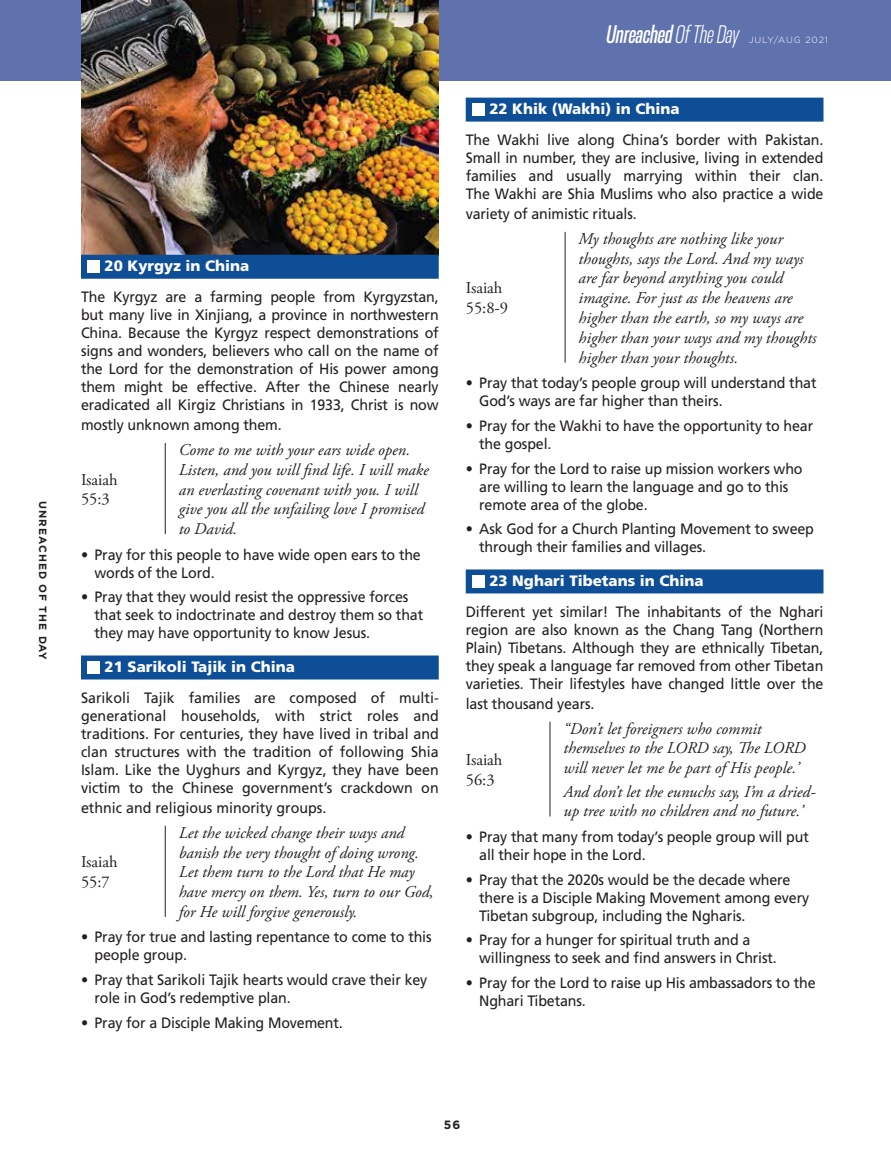
<style>
.page{position:relative;width:891px;height:1161px;background:#fff}
.page>*{position:absolute;margin:0;border:0;box-sizing:border-box;transform-origin:0 0}
.t1{font:italic 500 condensed 27px "Resolve";color:#fff}
.t2{font:italic 16.5px/19.8px "Adobe Garamond Pro";color:#231f20}
.t3{font:16.5px/19.8px "Adobe Garamond Pro";color:#231f20}
.t4{font:15px/18px "Frutiger LT Std";letter-spacing:-.01em;color:#231f20;scale:.95 1}
.t5{font:900 15px "Frutiger LT Std";color:#fff}
.t6{font:700 12px "Gotham";color:#231f20}
.t7{font:700 10.5px "Gotham";letter-spacing:.1em;color:#231f20}
.t8{font:300 9px "Gotham";letter-spacing:.1em;color:#fff}
.s1{font-weight:300}
</style>
<div class="page">
<div style="left:0;top:0;width:891px;height:81px;background:#5f72ad"></div>
<div style="left:466px;top:98px;width:358px;height:24px;background:#0e4e96"></div>
<div style="left:466px;top:569px;width:358px;height:24px;background:#0e4e96"></div>
<div style="left:472px;top:103px;width:13px;height:12px;background:#fff"></div>
<hr style="left:565px;top:232px;width:1px;height:131px;background:#231f20">
<div style="left:472px;top:575px;width:13px;height:12px;background:#fff"></div>
<hr style="left:550px;top:722px;width:1px;height:94px;background:#231f20">
<img style="left:81px;top:0;width:358px;height:255px">
<div style="left:81px;top:255px;width:358px;height:24px;background:#0e4e96"></div>
<div style="left:81px;top:656px;width:358px;height:24px;background:#0e4e96"></div>
<div style="left:88px;top:260px;width:12px;height:12px;background:#fff"></div>
<hr style="left:165px;top:443px;width:1px;height:91px;background:#231f20">
<div style="left:88px;top:661px;width:12px;height:12px;background:#fff"></div>
<hr style="left:165px;top:826px;width:1px;height:91px;background:#231f20">
<p class="t7" style="left:50px;top:501px;width:161px;rotate:90deg">UNREACHED OF THE DAY</p>
<p class="t5" style="left:105px;top:257px;width:146px">20 Kyrgyz in China</p>
<p class="t4" style="left:81px;top:288px;width:378px;text-align:justify">The Kyrgyz are a farming people from Kyrgyzstan, but many live in Xinjiang, a province in northwestern China. Because the Kyrgyz respect demonstrations of signs and wonders, believers who call on the name of the Lord for the demonstration of His power among them might be effective. After the Chinese nearly eradicated all Kirgiz Christians in 1933, Christ is now</p>
<p class="t4" style="left:81px;top:416px;width:213px">mostly unknown among them.</p>
<p class="t3" style="left:81px;top:470px;width:38px">Isaiah<br>55:3</p>
<p class="t2" style="left:179px;top:440px;width:252px">Come to me with your ears wide open.<br>Listen, and you will find life. I will make an everlasting covenant with you. I will give you all the unfailing love I promised to David.</p>
<p class="t4" style="left:94px;top:546px;width:345px;text-indent:-13px">• Pray for this people to have wide open ears to the words of the Lord.</p>
<p class="t4" style="left:94px;top:588px;width:348px;text-indent:-13px">• Pray that they would resist the oppressive forces that seek to indoctrinate and destroy them so that they may have opportunity to know Jesus.</p>
<p class="t5" style="left:105px;top:657px;width:192px">21 Sarikoli Tajik in China</p>
<p class="t4" style="left:81px;top:689px;width:378px;text-align:justify">Sarikoli Tajik families are composed of multi&shy;generational households, with strict roles and traditions. For centuries, they have lived in tribal and clan structures with the tradition of following Shia Islam. Like the Uyghurs and Kyrgyz, they have been victim to the Chinese government’s crackdown on</p>
<p class="t4" style="left:81px;top:799px;width:260px">ethnic and religious minority groups.</p>
<p class="t3" style="left:81px;top:853px;width:38px">Isaiah<br>55:7</p>
<p class="t2" style="left:179px;top:823px;width:256px">Let the wicked change their ways and banish the very thought of doing wrong.<br>Let them turn to the Lord that He may have mercy on them. Yes, turn to our God, for He will forgive generously.</p>
<p class="t4" style="left:94px;top:928px;width:356px;text-indent:-13px">• Pray for true and lasting repentance to come to this people group.</p>
<p class="t4" style="left:94px;top:971px;width:352px;text-indent:-13px">• Pray that Sarikoli Tajik hearts would crave their key role in God’s redemptive plan.</p>
<p class="t4" style="left:81px;top:1014px;width:277px">• Pray for a Disciple Making Movement.</p>
<h1 class="t1" style="left:606px;top:20px;width:134px">Unreached <span class="s1">Of The Day</span></h1>
<p class="t8" style="left:749px;top:34px;width:81px">JULY/AUG 2021</p>
<p class="t5" style="left:489px;top:99px;width:192px">22 Khik (Wakhi) in China</p>
<p class="t4" style="left:466px;top:131px;width:378px;text-align:justify">The Wakhi live along China’s border with Pakistan.<br>Small in number, they are inclusive, living in extended families and usually marrying within their clan.<br>The Wakhi are Shia Muslims who also practice a wide</p>
<p class="t4" style="left:466px;top:205px;width:182px">variety of animistic rituals.</p>
<p class="t2" style="left:579px;top:229px;width:239px">My thoughts are nothing like your thoughts, says the Lord. And my ways are far beyond anything you could imagine. For just as the heavens are higher than the earth, so my ways are higher than your ways and my thoughts higher than your thoughts.</p>
<p class="t4" style="left:479px;top:374px;width:357px;text-indent:-13px">• Pray that today’s people group will understand that<br>God’s ways are far higher than theirs.</p>
<p class="t4" style="left:479px;top:417px;width:353px;text-indent:-13px">• Pray for the Wakhi to have the opportunity to hear the gospel.</p>
<p class="t4" style="left:479px;top:459px;width:342px;text-indent:-13px">• Pray for the Lord to raise up mission workers who are willing to learn the language and go to this remote area of the globe.</p>
<p class="t4" style="left:479px;top:520px;width:354px;text-indent:-13px">• Ask God for a Church Planting Movement to sweep through their families and villages.</p>
<p class="t5" style="left:489px;top:571px;width:216px">23 Nghari Tibetans in China</p>
<p class="t4" style="left:466px;top:603px;width:378px;text-align:justify">Different yet similar! The inhabitants of the Nghari region are also known as the Chang Tang (Northern Plain) Tibetans. Although they are ethnically Tibetan, they speak a language far removed from other Tibetan varieties. Their lifestyles have changed little over the</p>
<p class="t4" style="left:466px;top:695px;width:137px">last thousand years.</p>
<p class="t3" style="left:466px;top:279px;width:44px">Isaiah<br>55:8-9</p>
<p class="t2" style="left:563px;top:719px;width:244px">“Don’t let foreigners who commit themselves to the LORD say, The LORD will never let me be part of His people.’</p>
<p class="t2" style="left:563px;top:782px;width:254px">And don’t let the eunuchs say, I’m a dried&shy;up tree with no children and no future.’</p>
<p class="t4" style="left:479px;top:828px;width:349px;text-indent:-13px">• Pray that many from today’s people group will put all their hope in the Lord.</p>
<p class="t4" style="left:479px;top:871px;width:349px;text-indent:-13px">• Pray that the 2020s would be the decade where there is a Disciple Making Movement among every<br>Tibetan subgroup, including the Ngharis.</p>
<p class="t4" style="left:479px;top:931px;width:315px;text-indent:-13px">• Pray for a hunger for spiritual truth and a willingness to seek and find answers in Christ.</p>
<p class="t4" style="left:479px;top:974px;width:356px;text-indent:-13px">• Pray for the Lord to raise up His ambassadors to the<br>Nghari Tibetans.</p>
<p class="t3" style="left:466px;top:751px;width:38px">Isaiah<br>56:3</p>
<p class="t6" style="left:444px;top:1117px;width:18px">56</p>
</div>
